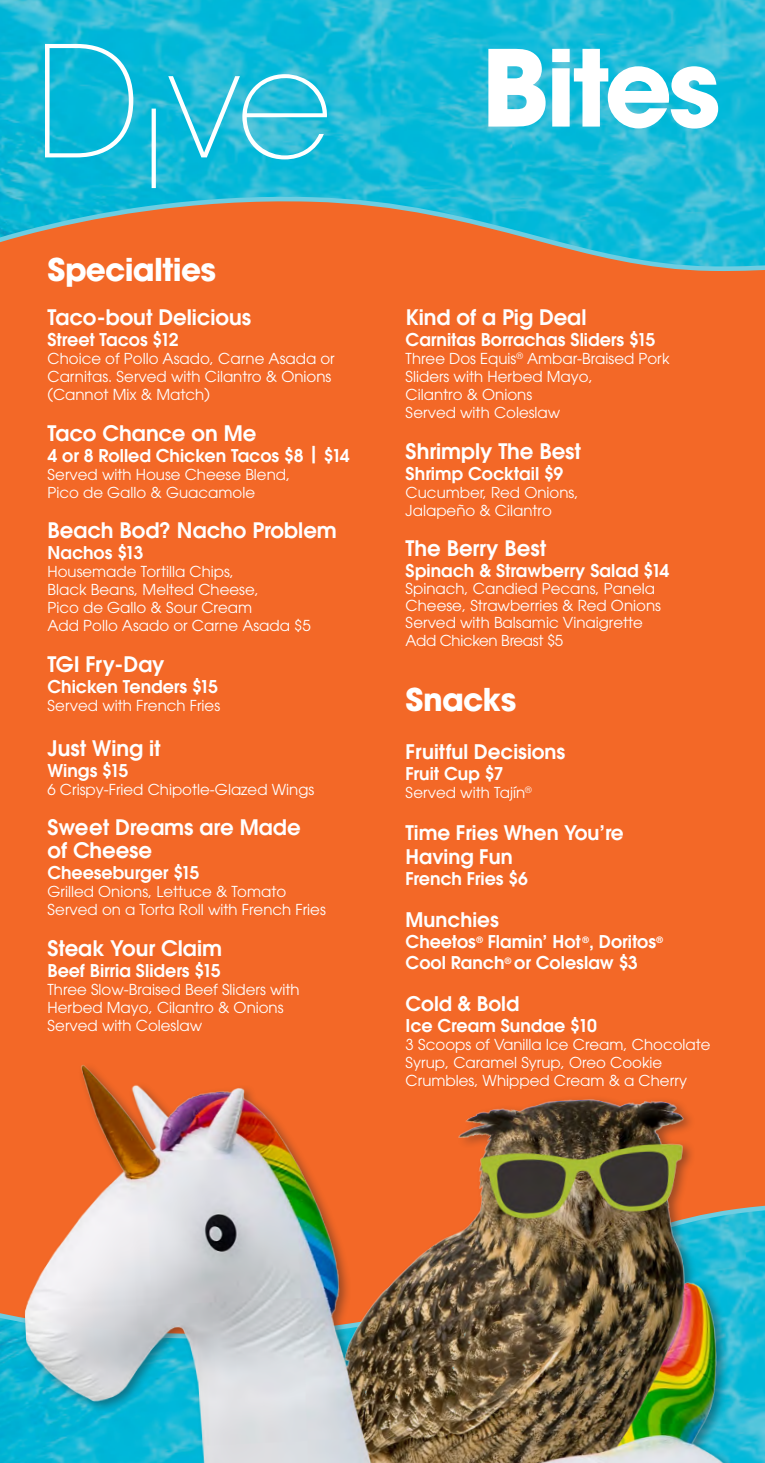
<style>
.page{position:relative;width:765px;height:1463px;background:#fff}
.page>*{position:absolute;margin:0;border:0;box-sizing:border-box;transform-origin:0 0}
.t1{font:700 105px "ITC Avant Garde Pro";letter-spacing:-.035em;color:#fff}
.t2{font:700 31.25px "ITC Avant Garde Pro";letter-spacing:-.025em;color:#fff}
.t3{font:600 21.25px/22.5px "ITC Avant Garde Pro";color:#fff}
.t4{font:600 20px/24px "ITC Avant Garde Pro";color:#fff}
.t5{font:600 17.5px/21px "ITC Avant Garde Pro";color:#fff}
.t6{font:15px/18px "ITC Avant Garde Pro";color:#fff}
</style>
<div class="page">
<div style="left:0;top:279px;width:765px;height:915px;background:#f36827"></div>
<img style="left:0;top:0;width:765px;height:151px">
<svg style="left:0;top:151px;width:765px;height:128px"></svg>
<svg style="left:45px;top:44px;width:282px;height:144px"></svg>
<svg style="left:0;top:1194px;width:765px;height:151px"></svg>
<img style="left:13px;top:1024px;width:740px;height:438px">
<h2 class="t2" style="left:48px;top:249px;width:170px">Specialties</h2>
<h3 class="t3" style="left:48px;top:306px;width:205px">Taco-bout Delicious</h3>
<p class="t5" style="left:48px;top:329px;width:133px">Street Tacos $12</p>
<p class="t6" style="left:48px;top:349px;width:289px">Choice of Pollo Asado, Carne Asada or<br>Carnitas. Served with Cilantro &amp; Onions (Cannot Mix &amp; Match)</p>
<h3 class="t3" style="left:48px;top:421px;width:210px">Taco Chance on Me</h3>
<p class="t5" style="left:48px;top:445px;width:304px">4 or 8 Rolled Chicken Tacos $8 | $14</p>
<p class="t6" style="left:48px;top:465px;width:244px">Served with House Cheese Blend,<br>Pico de Gallo &amp; Guacamole</p>
<h3 class="t3" style="left:48px;top:519px;width:291px">Beach Bod? Nacho Problem</h3>
<p class="t5" style="left:48px;top:542px;width:97px">Nachos $13</p>
<p class="t6" style="left:48px;top:562px;width:265px">Housemade Tortilla Chips,<br>Black Beans, Melted Cheese,<br>Pico de Gallo &amp; Sour Cream<br>Add Pollo Asado or Carne Asada $5</p>
<h3 class="t3" style="left:48px;top:652px;width:119px">TGI Fry-Day</h3>
<p class="t5" style="left:48px;top:676px;width:172px">Chicken Tenders $15</p>
<p class="t6" style="left:48px;top:696px;width:174px">Served with French Fries</p>
<h3 class="t3" style="left:48px;top:736px;width:115px">Just Wing it</h3>
<p class="t5" style="left:47px;top:760px;width:82px">Wings $15</p>
<p class="t6" style="left:48px;top:780px;width:268px">6 Crispy-Fried Chipotle-Glazed Wings</p>
<h3 class="t3" style="left:48px;top:816px;width:255px">Sweet Dreams are Made of Cheese</h3>
<p class="t5" style="left:48px;top:862px;width:153px">Cheeseburger $15</p>
<p class="t6" style="left:48px;top:882px;width:280px">Grilled Onions, Lettuce &amp; Tomato<br>Served on a Torta Roll with French Fries</p>
<h3 class="t3" style="left:48px;top:936px;width:176px">Steak Your Claim</h3>
<p class="t5" style="left:48px;top:959px;width:175px">Beef Birria Sliders $15</p>
<p class="t6" style="left:48px;top:979px;width:254px">Three Slow-Braised Beef Sliders with<br>Herbed Mayo, Cilantro &amp; Onions<br>Served with Coleslaw</p>
<h1 class="t1" style="left:481px;top:18px;width:241px">Bites</h1>
<h3 class="t3" style="left:406px;top:306px;width:182px">Kind of a Pig Deal</h3>
<p class="t5" style="left:406px;top:329px;width:251px">Carnitas Borrachas Sliders $15</p>
<p class="t6" style="left:406px;top:350px;width:266px">Three Dos Equis<sup>®</sup> Ambar-Braised Pork<br>Sliders with Herbed Mayo,<br>Cilantro &amp; Onions<br>Served with Coleslaw</p>
<h3 class="t3" style="left:406px;top:439px;width:177px">Shrimply The Best</h3>
<p class="t5" style="left:406px;top:463px;width:159px">Shrimp Cocktail $9</p>
<p class="t6" style="left:406px;top:483px;width:174px">Cucumber, Red Onions,<br>Jalapeño &amp; Cilantro</p>
<h3 class="t3" style="left:406px;top:537px;width:142px">The Berry Best</h3>
<p class="t5" style="left:406px;top:560px;width:265px">Spinach &amp; Strawberry Salad $14</p>
<p class="t6" style="left:406px;top:580px;width:257px;line-height:17.2px">Spinach, Candied Pecans, Panela<br>Cheese, Strawberries &amp; Red Onions<br>Served with Balsamic Vinaigrette<br>Add Chicken Breast $5</p>
<h2 class="t2" style="left:406px;top:679px;width:112px">Snacks</h2>
<h3 class="t4" style="left:406px;top:740px;width:161px">Fruitful Decisions</h3>
<p class="t5" style="left:406px;top:763px;width:99px">Fruit Cup $7</p>
<p class="t6" style="left:406px;top:783px;width:128px">Served with Tajín<sup>®</sup></p>
<h3 class="t4" style="left:406px;top:821px;width:220px">Time Fries When You’re<br>Having Fun</h3>
<p class="t5" style="left:406px;top:868px;width:124px">French Fries $6</p>
<h3 class="t4" style="left:406px;top:908px;width:95px">Munchies</h3>
<p class="t5" style="left:406px;top:931px;width:259px">Cheetos<sup>®</sup> Flamin’ Hot <sup>®</sup>, Doritos<sup>®<br></sup>Cool Ranch<sup>®</sup> or Coleslaw $3</p>
<h3 class="t4" style="left:406px;top:991px;width:115px">Cold &amp; Bold</h3>
<p class="t5" style="left:406px;top:1014px;width:193px">Ice Cream Sundae $10</p>
<p class="t6" style="left:406px;top:1034px;width:307px">3 Scoops of Vanilla Ice Cream, Chocolate<br>Syrup, Caramel Syrup, Oreo Cookie<br>Crumbles, Whipped Cream &amp; a Cherry</p>
</div>
